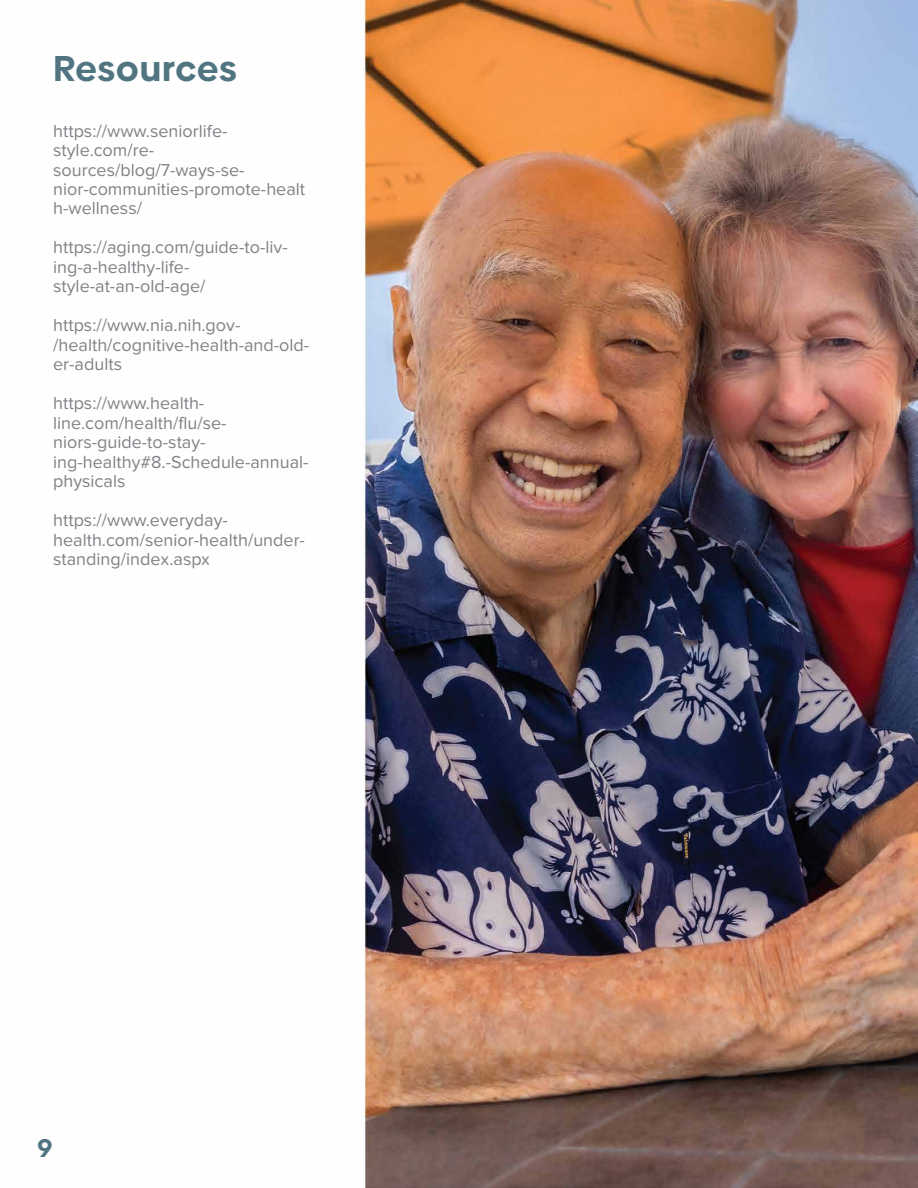
<style>
.page{position:relative;width:918px;height:1188px;background:#fff}
.page>*{position:absolute;margin:0;border:0;box-sizing:border-box;transform-origin:0 0}
.t1{font:700 36px "Biennale";letter-spacing:.025em;color:#507581}
.t2{font:700 25.5px "Biennale";color:#507581}
.t3{font:18px/19.5px "Proxima Nova Soft";color:#828187}
</style>
<div class="page">
<img style="left:364px;top:0;width:554px;height:1188px">
<h1 class="t1" style="left:53px;top:45px;width:185px">Resources</h1>
<p class="t3" style="left:53px;top:121px;width:254px">https://www.seniorlife&shy;style.com/re&shy;sources/blog/7-ways-se&shy;nior-communities-promote-healt h-wellness/</p>
<p class="t3" style="left:53px;top:238px;width:236px">https://aging.com/guide-to-liv&shy;ing-a-healthy-life&shy;style-at-an-old-age/</p>
<p class="t3" style="left:53px;top:316px;width:258px">https://www.nia.nih.gov-/health/cognitive-health-and-old&shy;er-adults</p>
<p class="t3" style="left:53px;top:394px;width:257px">https://www.health&shy;line.com/health/flu/se&shy;niors-guide-to-stay&shy;ing-healthy#8.-Schedule-annual&shy;physicals</p>
<p class="t3" style="left:53px;top:511px;width:253px">https://www.everyday&shy;health.com/senior-health/under&shy;standing/index.aspx</p>
<h2 class="t2" style="left:37px;top:1132px;width:17px">9</h2>
</div>
